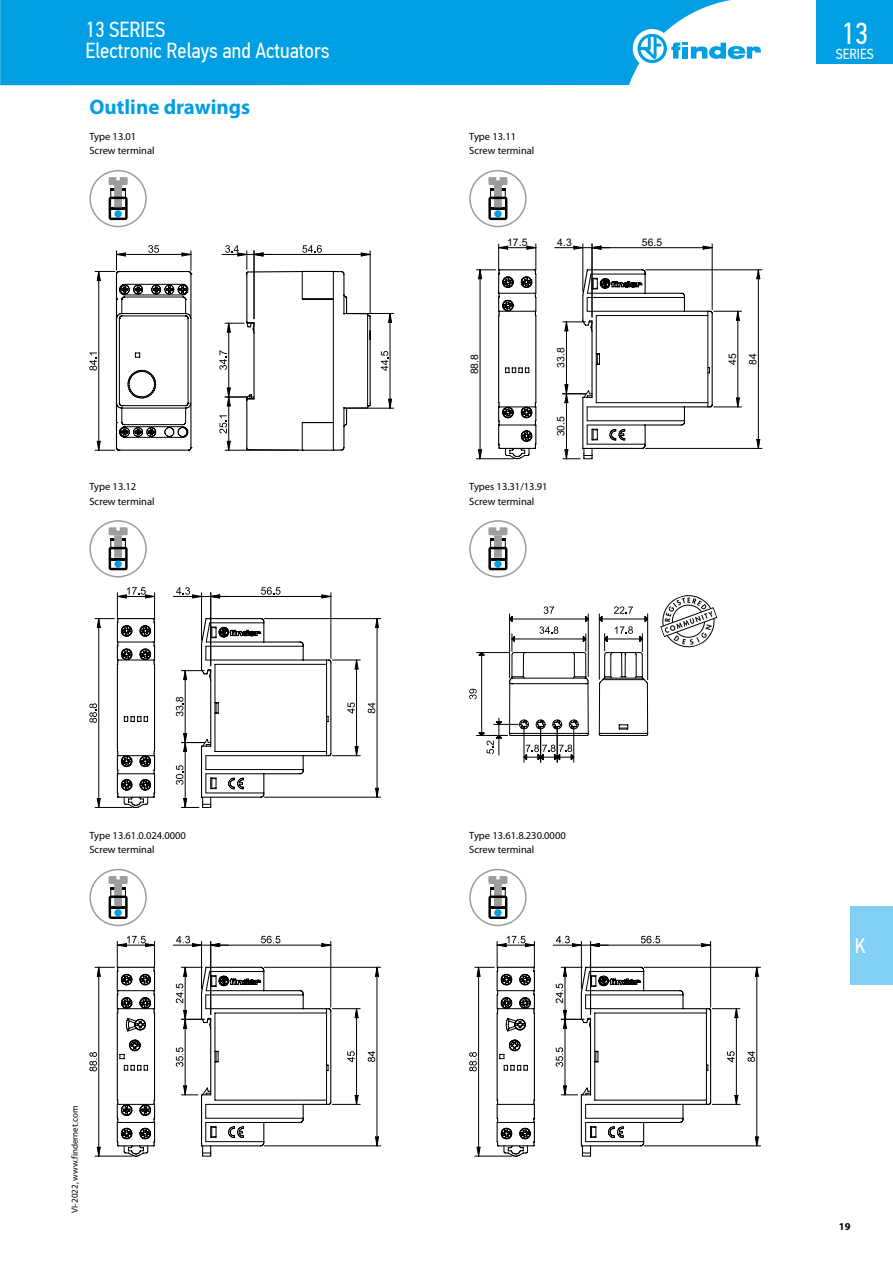
<style>
.page{position:relative;width:893px;height:1263px;background:#fff}
.page>*{position:absolute;margin:0;border:0;box-sizing:border-box;transform-origin:0 0}
.t1{font:30.3px "PF Din Text Cond Pro";color:#fff}
.t2{font:21.75px/21px "PF Din Text Cond Pro";color:#fff}
.t3{font:700 21px "Myriad Pro";color:#009fe3}
.t4{font:21px "PF Din Text Cond Pro";color:#fff}
.t5{font:14.55px "PF Din Text Cond Pro";color:#fff}
.t6{font:10.5px/14.2px "Myriad Pro";color:#000}
.t7{font:700 10.5px "Myriad Pro";color:#000}
.t8{font:10.35px/20.4px "Arial";letter-spacing:.005em;color:#000}
.t9{font:9px "Myriad Pro";color:#000}
</style>
<div class="page">
<div style="left:850px;top:906px;width:43px;height:78px;background:#83d0f5"></div>
<div style="left:0;top:0;width:731px;height:85px;background:#009fe3"></div>
<div style="left:633px;top:29px;width:38px;height:39px;background:#fff;border-radius:50%"></div>
<svg style="left:637px;top:34px;width:124px;height:29px"></svg>
<div style="left:816px;top:0;width:77px;height:64px;background:#009fe3"></div>
<div style="left:89px;top:170px;width:58px;height:57px;border:2px solid #9d9d9c;border-radius:50%"></div>
<svg style="left:109px;top:177px;width:19px;height:43px"></svg>
<div style="left:469px;top:170px;width:58px;height:57px;border:2px solid #9d9d9c;border-radius:50%"></div>
<svg style="left:488px;top:177px;width:19px;height:43px"></svg>
<svg style="left:89px;top:245px;width:103px;height:206px"></svg>
<hr style="left:99px;top:271px;width:1px;height:179px;background:#000">
<svg style="left:219px;top:245px;width:152px;height:206px"></svg>
<hr style="left:228px;top:397px;width:1px;height:53px;background:#000">
<hr style="left:348px;top:313px;width:46px;height:1px;background:#000">
<hr style="left:348px;top:408px;width:46px;height:1px;background:#000">
<svg style="left:381px;top:351px;width:7px;height:20px"></svg>
<svg style="left:388px;top:314px;width:4px;height:9px"></svg>
<svg style="left:388px;top:399px;width:4px;height:9px"></svg>
<hr style="left:390px;top:313px;width:1px;height:95px;background:#000">
<hr style="left:646px;top:270px;width:116px;height:1px;background:#000">
<hr style="left:646px;top:448px;width:116px;height:1px;background:#000">
<svg style="left:757px;top:270px;width:3px;height:9px"></svg>
<svg style="left:757px;top:439px;width:3px;height:10px"></svg>
<hr style="left:758px;top:270px;width:1px;height:178px;background:#000">
<svg style="left:476px;top:244px;width:266px;height:215px"></svg>
<div style="left:89px;top:520px;width:58px;height:57px;border:2px solid #9d9d9c;border-radius:50%"></div>
<svg style="left:109px;top:527px;width:19px;height:43px"></svg>
<div style="left:469px;top:520px;width:58px;height:57px;border:2px solid #9d9d9c;border-radius:50%"></div>
<svg style="left:488px;top:527px;width:19px;height:43px"></svg>
<hr style="left:264px;top:618px;width:117px;height:1px;background:#000">
<hr style="left:264px;top:797px;width:117px;height:1px;background:#000">
<svg style="left:368px;top:703px;width:7px;height:10px"></svg>
<svg style="left:375px;top:618px;width:4px;height:10px"></svg>
<svg style="left:375px;top:788px;width:4px;height:9px"></svg>
<hr style="left:377px;top:619px;width:1px;height:178px;background:#000">
<svg style="left:89px;top:587px;width:271px;height:221px"></svg>
<svg style="left:469px;top:606px;width:180px;height:156px"></svg>
<svg style="left:660px;top:595px;width:58px;height:53px"></svg>
<div style="left:89px;top:869px;width:58px;height:57px;border:2px solid #9d9d9c;border-radius:50%"></div>
<svg style="left:109px;top:876px;width:19px;height:43px"></svg>
<div style="left:469px;top:869px;width:58px;height:57px;border:2px solid #9d9d9c;border-radius:50%"></div>
<svg style="left:488px;top:876px;width:19px;height:43px"></svg>
<hr style="left:264px;top:967px;width:117px;height:1px;background:#000">
<hr style="left:264px;top:1145px;width:117px;height:1px;background:#000">
<svg style="left:368px;top:1051px;width:7px;height:11px"></svg>
<svg style="left:375px;top:967px;width:4px;height:9px"></svg>
<svg style="left:375px;top:1137px;width:4px;height:9px"></svg>
<hr style="left:377px;top:967px;width:1px;height:179px;background:#000">
<hr style="left:95px;top:1156px;width:37px;height:1px;background:#000">
<svg style="left:89px;top:936px;width:271px;height:220px"></svg>
<hr style="left:644px;top:967px;width:117px;height:1px;background:#000">
<hr style="left:644px;top:1145px;width:117px;height:1px;background:#000">
<svg style="left:747px;top:1051px;width:8px;height:11px"></svg>
<svg style="left:755px;top:967px;width:3px;height:9px"></svg>
<svg style="left:755px;top:1137px;width:3px;height:9px"></svg>
<hr style="left:756px;top:967px;width:1px;height:179px;background:#000">
<hr style="left:475px;top:1156px;width:37px;height:1px;background:#000">
<svg style="left:469px;top:936px;width:271px;height:220px"></svg>
<hr style="left:565px;top:1019px;width:1px;height:76px;background:#000">
<h2 class="t2" style="left:85px;top:19px;width:246px">13 SERIES<br>Electronic Relays and Actuators</h2>
<h3 class="t3" style="left:89px;top:93px;width:162px">Outline drawings</h3>
<p class="t6" style="left:89px;top:129px;width:67px">Type 13.01<br>Screw terminal</p>
<p class="t6" style="left:469px;top:129px;width:67px">Type 13.11<br>Screw terminal</p>
<p class="t8" style="left:507px;top:232px;width:22px">17.5</p>
<p class="t8" style="left:557px;top:232px;width:16px">4.3</p>
<p class="t8" style="left:642px;top:232px;width:22px">56.5</p>
<p class="t8" style="left:464px;top:374px;width:22px;rotate:-90deg">88.8</p>
<p class="t8" style="left:551px;top:368px;width:22px;rotate:-90deg">33.8</p>
<p class="t8" style="left:551px;top:436px;width:22px;rotate:-90deg">30.5</p>
<p class="t6" style="left:89px;top:480px;width:67px">Type 13.12<br>Screw terminal</p>
<p class="t6" style="left:469px;top:480px;width:80px">Types 13.31/13.91<br>Screw terminal</p>
<p class="t8" style="left:722px;top:365px;width:13px;rotate:-90deg">45<br>84</p>
<h1 class="t1" style="left:841px;top:16px;width:28px">13</h1>
<h3 class="t5" style="left:836px;top:45px;width:39px">SERIES</h3>
<p class="t6" style="left:89px;top:828px;width:98px">Type 13.61.0.024.0000<br>Screw terminal</p>
<p class="t6" style="left:469px;top:828px;width:98px">Type 13.61.8.230.0000<br>Screw terminal</p>
<p class="t9" style="left:69px;top:1213px;width:108px;rotate:-90deg">VI-2022, www.findernet.com</p>
<h3 class="t4" style="left:855px;top:933px;width:12px">K</h3>
<p class="t7" style="left:839px;top:1219px;width:13px">19</p>
</div>
